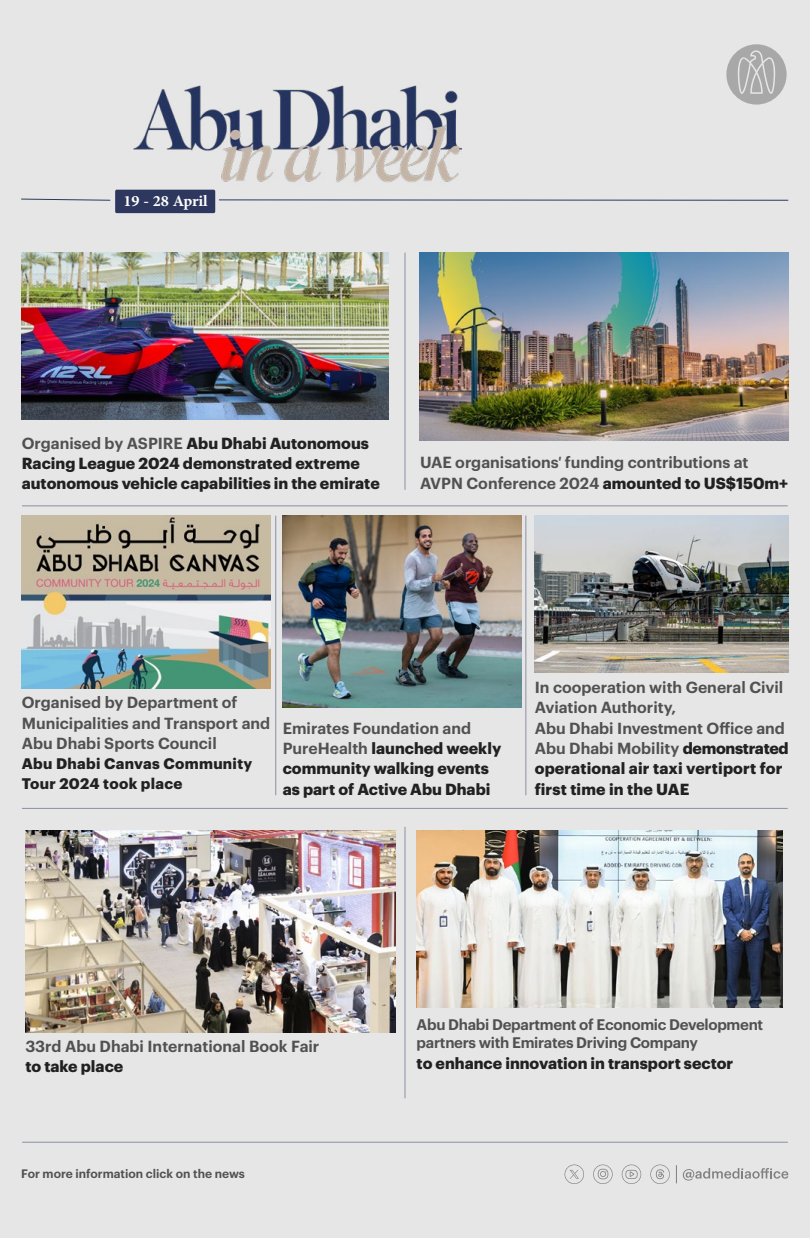
<style>
.page{position:relative;width:810px;height:1238px;background:#e5e6e5}
.page>*{position:absolute;margin:0;border:0;box-sizing:border-box;transform-origin:0 0}
.t1{font:700 22.2px "Adobe Arabic";letter-spacing:-.01em;color:#fff}
.t2{font:600 15.75px/20.2px "Graphik";color:#515151}
.t3{font:700 15.75px/20.2px "Graphik";color:#212121}
.t4{font:600 15px/18.8px "Graphik";letter-spacing:-.02em;color:#515151}
.t5{font:700 15px/20.2px "Graphik";letter-spacing:.02em;color:#212121}
.t6{font:600 12px "Graphik";color:#515151}
.s1{font-weight:600;color:#515151}
.s2{font-family:"URWDIN Arabic Cond"}
.s3{font-weight:700;color:#212121}
</style>
<div class="page">
<svg style="left:726px;top:44px;width:61px;height:61px"></svg>
<div style="left:115px;top:190px;width:100px;height:23px;background:#2e385e;border-radius:2px"></div>
<svg style="left:219px;top:199px;width:570px;height:2px"></svg>
<img style="left:134px;top:85px;width:328px;height:98px">
<svg style="left:21px;top:198px;width:90px;height:3px"></svg>
<hr style="left:22px;top:505px;width:766px;height:1px;background:#2e385f">
<hr style="left:275px;top:515px;width:1px;height:280px;background:#2e385f">
<img style="left:535px;top:515px;width:253px;height:157px">
<hr style="left:525px;top:515px;width:1px;height:280px;background:#2e385f">
<hr style="left:405px;top:252px;width:1px;height:238px;background:#2e385f">
<img style="left:22px;top:252px;width:366px;height:167px">
<img style="left:283px;top:515px;width:238px;height:192px">
<img style="left:420px;top:253px;width:368px;height:187px">
<img style="left:22px;top:515px;width:249px;height:173px">
<hr style="left:405px;top:826px;width:1px;height:272px;background:#2e385f">
<img style="left:26px;top:830px;width:370px;height:203px">
<img style="left:417px;top:830px;width:365px;height:177px">
<hr style="left:22px;top:808px;width:766px;height:1px;background:#2e385f">
<hr style="left:22px;top:1141px;width:766px;height:1px;background:#2e385f">
<svg style="left:622px;top:1164px;width:19px;height:20px"></svg>
<svg style="left:683px;top:1168px;width:105px;height:12px"></svg>
<svg style="left:650px;top:1164px;width:20px;height:20px"></svg>
<svg style="left:565px;top:1164px;width:19px;height:20px"></svg>
<svg style="left:593px;top:1164px;width:20px;height:20px"></svg>
<svg style="left:676px;top:1165px;width:1px;height:18px"></svg>
<h1 class="t1" style="left:124px;top:185px;width:86px">19 28- April</h1>
<p class="t3" style="left:22px;top:431px;width:360px"><span class="s1">Organised by ASPIRE</span> Abu Dhabi Autonomous<br>Racing League 2024 demonstrated extreme autonomous vehicle capabilities in the emirate</p>
<p class="t2" style="left:420px;top:451px;width:370px">UAE organisations<span class="s2">’</span> funding contributions at<br>AVPN Conference 2024 <span class="s3">amounted to US$150m+</span></p>
<p class="t2" style="left:22px;top:691px;width:250px">Organised by Department of<br>Municipalities and Transport and<br>Abu Dhabi Sports Council</p>
<p class="t5" style="left:22px;top:752px;width:232px">Abu Dhabi Canvas Community<br>Tour 2024 took place</p>
<p class="t3" style="left:283px;top:716px;width:220px"><span class="s1">Emirates Foundation and<br>PureHealth</span> launched weekly community walking events as part of Active Abu Dhabi</p>
<p class="t2" style="left:535px;top:676px;width:255px">In cooperation with General Civil<br>Aviation Authority,<br>Abu Dhabi Investment Office and<br>Abu Dhabi Mobility <span class="s3">demonstrated operational air taxi vertiport for first time in the UAE</span></p>
<p class="t2" style="left:25px;top:1034px;width:296px">33rd Abu Dhabi International Book Fair</p>
<p class="t3" style="left:25px;top:1055px;width:99px">to take place</p>
<p class="t6" style="left:21px;top:1164px;width:225px">For more information click on the news</p>
<p class="t4" style="left:417px;top:1013px;width:348px">Abu Dhabi Department of Economic Development partners with Emirates Driving Company</p>
<p class="t3" style="left:417px;top:1051px;width:318px">to enhance innovation in transport sector</p>
</div>
